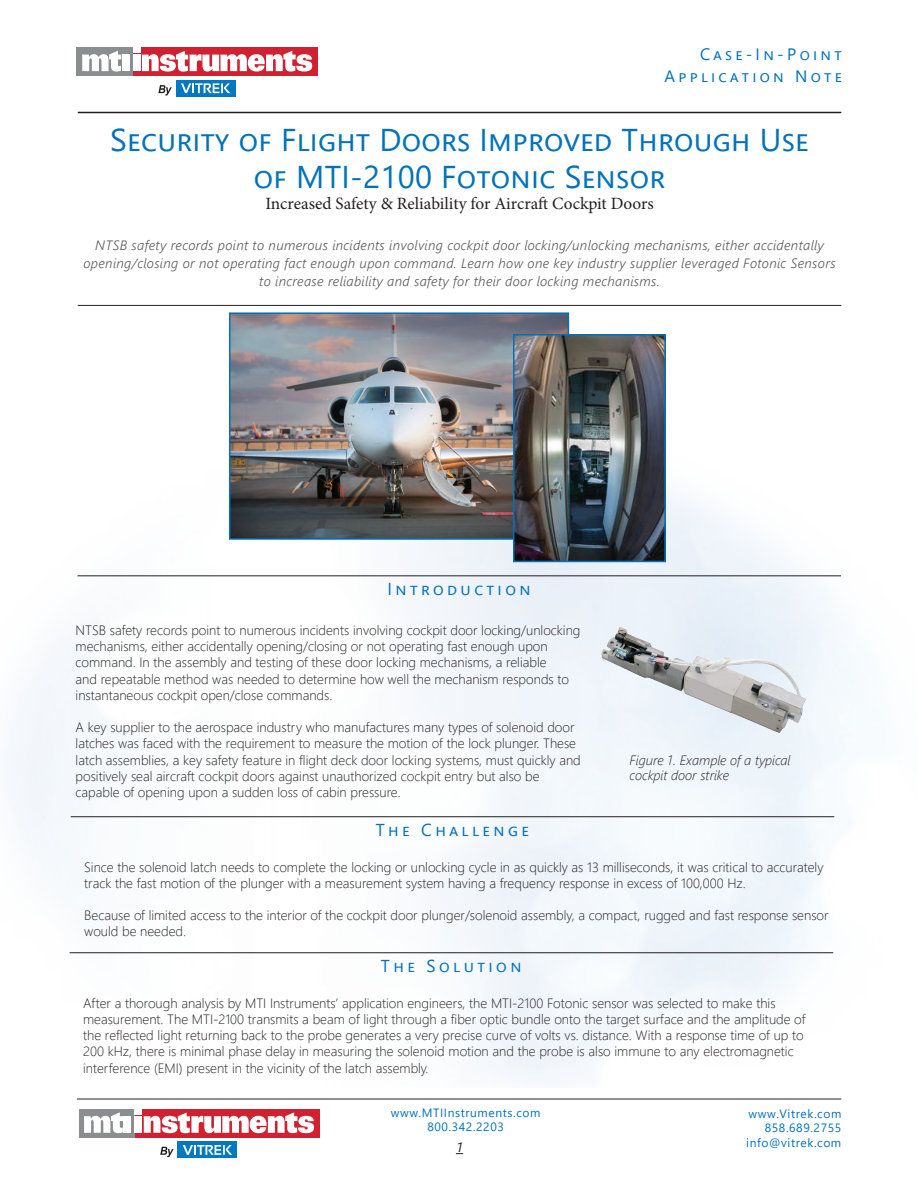
<style>
.page{position:relative;width:918px;height:1188px;background:#fff}
.page>*{position:absolute;margin:0;border:0;box-sizing:border-box;transform-origin:0 0}
.t1{font:31.5px/37.5px "Segoe UI";letter-spacing:.01em;color:#0072bc;text-align:center}
.t2{font:17.25px "Minion Pro";letter-spacing:-.005em;color:#231f20}
.t3{font:17.25px "Segoe UI";letter-spacing:.2em;color:#0072bc}
.t4{font:16.5px/22.5px "Segoe UI";letter-spacing:.2em;color:#0072bc;text-align:right}
.t5{font:300 13.5px/16.2px "Segoe UI";color:#231f20}
.t6{font:italic 300 13.5px/18px "Segoe UI";letter-spacing:.025em;color:#57585a;text-align:center}
.t7{font:italic 300 13.5px/15px "Segoe UI";color:#231f20}
.t8{font:italic 13.5px "Segoe UI";color:#231f20}
.t9{font:12px/14.4px "Segoe UI";letter-spacing:.05em;color:#0072bc;text-align:right}
</style>
<div class="page">
<img style="left:11px;top:392px;width:843px;height:689px">
<hr style="left:77px;top:1099px;width:764px;height:1px;background:#231f20">
<hr style="left:78px;top:305px;width:763px;height:1px;background:#231f20">
<hr style="left:78px;top:112px;width:763px;height:1px;background:#231f20">
<div style="left:133px;top:48px;width:185px;height:28px;background:#d1202f"></div>
<div style="left:77px;top:48px;width:56px;height:28px;background:#8b8e8f"></div>
<svg style="left:82px;top:51px;width:39px;height:21px"></svg>
<div style="left:122px;top:55px;width:7px;height:16px;background:#fff"></div>
<svg style="left:133px;top:48px;width:179px;height:24px"></svg>
<svg style="left:158px;top:85px;width:14px;height:11px"></svg>
<div style="left:176px;top:80px;width:60px;height:16px;background:#0079c2"></div>
<svg style="left:181px;top:83px;width:49px;height:10px"></svg>
<hr style="left:77px;top:576px;width:764px;height:1px;background:#231f20">
<hr style="left:71px;top:816px;width:763px;height:1px;background:#231f20">
<div style="left:135px;top:1109px;width:185px;height:29px;background:#d1202f"></div>
<div style="left:79px;top:1109px;width:56px;height:29px;background:#8b8e8f"></div>
<svg style="left:84px;top:1112px;width:39px;height:21px"></svg>
<div style="left:124px;top:1116px;width:7px;height:17px;background:#fff"></div>
<svg style="left:135px;top:1109px;width:179px;height:24px"></svg>
<svg style="left:160px;top:1147px;width:14px;height:10px"></svg>
<div style="left:178px;top:1142px;width:59px;height:16px;background:#0079c2"></div>
<svg style="left:183px;top:1145px;width:49px;height:10px"></svg>
<img style="left:232px;top:315px;width:334px;height:222px">
<div style="left:229px;top:312px;width:340px;height:228px;border:2px solid #0072bc"></div>
<img style="left:589px;top:614px;width:222px;height:151px">
<hr style="left:70px;top:952px;width:763px;height:1px;background:#231f20">
<img style="left:516px;top:337px;width:147px;height:222px">
<div style="left:513px;top:334px;width:153px;height:228px;border:2px solid #0072bc"></div>
<p class="t4" style="left:665px;top:41px;width:179px">Case-In-Point<br>Application Note</p>
<h1 class="t1" style="left:110px;top:118px;width:700px">Security of Flight Doors Improved Through Use of MTI-2100 Fotonic Sensor</h1>
<p class="t2" style="left:265px;top:192px;width:390px">Increased Safety &amp; Reliability for Aircraft Cockpit Doors</p>
<p class="t6" style="left:84px;top:234px;width:754px">NTSB safety records point to numerous incidents involving cockpit door locking/unlocking mechanisms, either accidentally opening/closing or not operating fact enough upon command. Learn how one key industry supplier leveraged Fotonic Sensors to increase reliability and safety for their door locking mechanisms.</p>
<p class="t3" style="left:387px;top:573px;width:145px">Introduction</p>
<p class="t5" style="left:76px;top:621px;width:506px">NTSB safety records point to numerous incidents involving cockpit door locking/unlocking mechanisms, either accidentally opening/closing or not operating fast enough upon command. In the assembly and testing of these door locking mechanisms, a reliable<br>and repeatable method was needed to determine how well the mechanism responds to instantaneous cockpit open/close commands.</p>
<p class="t5" style="left:76px;top:718px;width:507px">A key supplier to the aerospace industry who manufactures many types of solenoid door latches was faced with the requirement to measure the motion of the lock plunger. These latch assemblies, a key safety feature in flight deck door locking systems, must quickly and positively seal aircraft cockpit doors against unauthorized cockpit entry but also be capable of opening upon a sudden loss of cabin pressure.</p>
<p class="t3" style="left:376px;top:814px;width:155px">The Challenge</p>
<p class="t7" style="left:630px;top:750px;width:162px">Figure 1. Example of a typical cockpit door strike</p>
<p class="t5" style="left:84px;top:857px;width:741px">Since the solenoid latch needs to complete the locking or unlocking cycle in as quickly as 13 milliseconds, it was critical to accurately track the fast motion of the plunger with a measurement system having a frequency response in excess of 100,000 Hz.</p>
<p class="t5" style="left:84px;top:906px;width:746px">Because of limited access to the interior of the cockpit door plunger/solenoid assembly, a compact, rugged and fast response sensor would be needed.</p>
<p class="t3" style="left:381px;top:950px;width:142px">The Solution</p>
<p class="t5" style="left:83px;top:994px;width:724px">After a thorough analysis by MTI Instruments’ application engineers, the MTI-2100 Fotonic sensor was selected to make this measurement. The MTI-2100 transmits a beam of light through a fiber optic bundle onto the target surface and the amplitude of the reflected light returning back to the probe generates a very precise curve of volts vs. distance. With a response time of up to 200 kHz, there is minimal phase delay in measuring the solenoid motion and the probe is also immune to any electromagnetic interference (EMI) present in the vicinity of the latch assembly.</p>
<p class="t9" style="left:391px;top:1104px;width:151px;text-align:center">www.MTIInstruments.com<br>800.342.2203</p>
<p class="t8" style="left:456px;top:1135px;width:9px">1</p>
<p class="t9" style="left:746px;top:1105px;width:97px">www.Vitrek.com<br>858.689.2755 info@vitrek.com</p>
</div>
